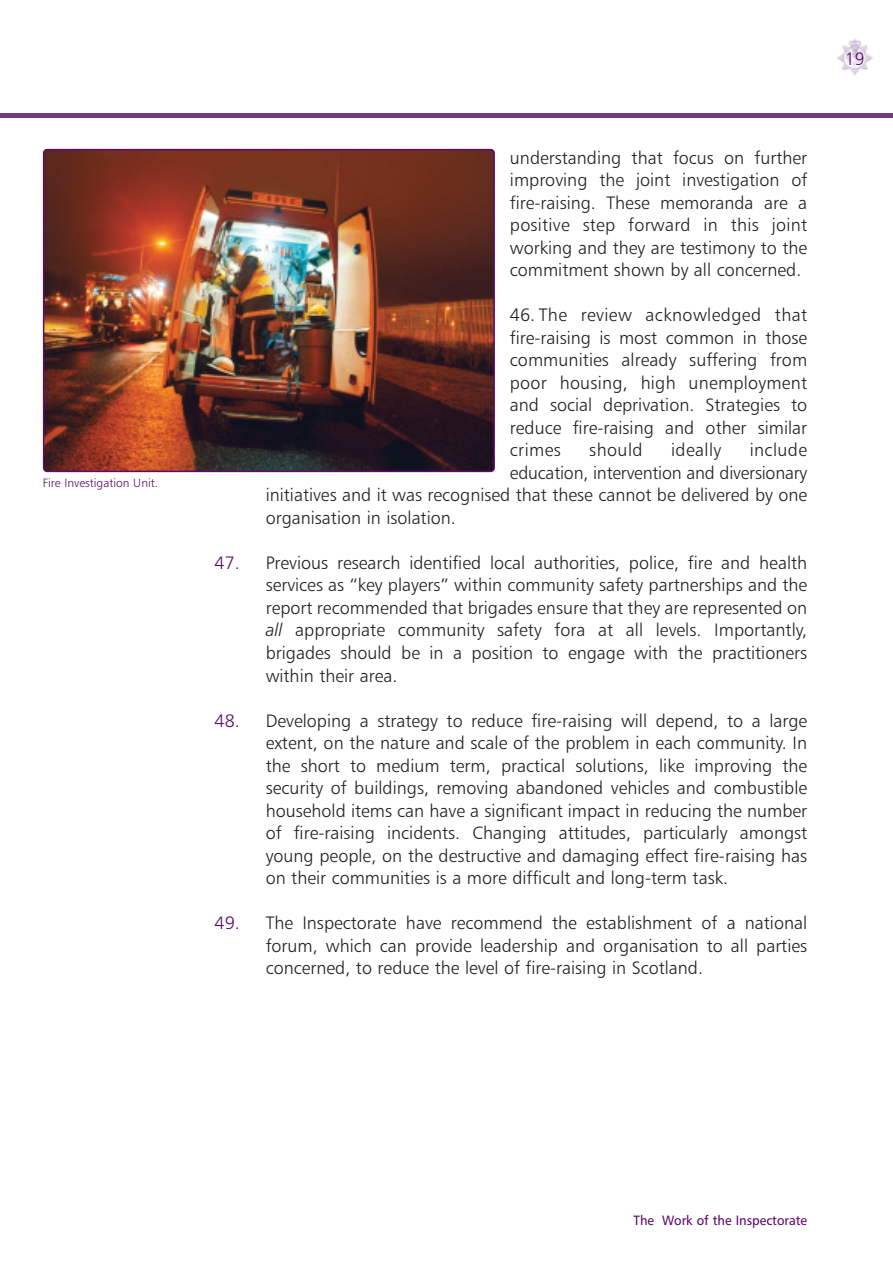
<style>
.page{position:relative;width:893px;height:1262px;background:#fff}
.page>*{position:absolute;margin:0;border:0;box-sizing:border-box;transform-origin:0 0}
.t1{font:18px/22.5px "Humanist 777 BT Light B";color:#231f1f;text-align:justify}
.t2{font:18px "Humanist 777 BT Light B";letter-spacing:.02em;color:#231f1f}
.t3{font:18px "Humanist 777 BT Light B";color:#5d0a68;scale:.95 1}
.t4{font:13.5px "Humanist 777 BT Roman B";color:#5d0a68;scale:.95 1}
.t5{font:12px "Humanist 777 BT Light B";color:#5d0a68}
.s1{color:#5d0a68}
.s2{font-family:"Humanist 777 BT Light Italic B"}
</style>
<div class="page">
<hr style="left:0;top:113px;width:892px;height:4px;background:#723d7e">
<img style="left:837px;top:39px;width:36px;height:37px">
<img style="left:43px;top:149px;width:452px;height:323px">
<p class="t5" style="left:43px;top:477px;width:117px">Fire Investigation Unit.</p>
<p class="t1" style="left:510px;top:149px;width:299px">understanding that focus on further improving the joint investigation of fire-raising. These memoranda are a positive step forward in this joint working and they are testimony to the commitment shown by all concerned.</p>
<p class="t1" style="left:510px;top:306px;width:299px">46. The review acknowledged that fire-raising is most common in those communities already suffering from poor housing, high unemployment and social deprivation. Strategies to reduce fire-raising and other similar crimes</p>
<p class="t1" style="left:589px;top:441px;width:55px">should</p>
<p class="t2" style="left:671px;top:442px;width:52px">ideally</p>
<p class="t2" style="left:749px;top:442px;width:59px">include</p>
<p class="t1" style="left:510px;top:464px;width:299px">education, intervention and diversionary</p>
<p class="t1" style="left:266px;top:486px;width:543px">initiatives and it was recognised that these cannot be delivered by one</p>
<p class="t1" style="left:266px;top:509px;width:192px">organisation in isolation.</p>
<p class="t1" style="left:266px;top:554px;width:543px;text-indent:-51px"><span class="s1">47.</span> Previous research identified local authorities, police, fire and health services as “key players” within community safety partnerships and the report recommended that brigades ensure that they are represented on <span class="s2">all</span> appropriate community safety fora at all levels. Importantly, brigades should be in a position to engage with the practitioners within their area.</p>
<p class="t1" style="left:266px;top:711px;width:543px;text-indent:-51px"><span class="s1">48.</span> Developing a strategy to reduce fire-raising will depend, to a large extent, on the nature and scale of the problem in each community. In the short to medium term, practical solutions, like improving the security of buildings, removing abandoned vehicles and combustible household items can have a significant impact in reducing the number of fire-raising incidents. Changing attitudes, particularly amongst young people, on the destructive and damaging effect fire-raising has on their communities is a more difficult and long-term task.</p>
<p class="t1" style="left:266px;top:914px;width:543px;text-indent:-51px"><span class="s1">49.</span> The Inspectorate have recommend the establishment of a national forum, which can provide leadership and organisation to all parties concerned, to reduce the level of fire-raising in Scotland.</p>
<p class="t3" style="left:845px;top:50px;width:22px">19</p>
<p class="t4" style="left:633px;top:1214px;width:184px">The Work of the Inspectorate</p>
</div>
